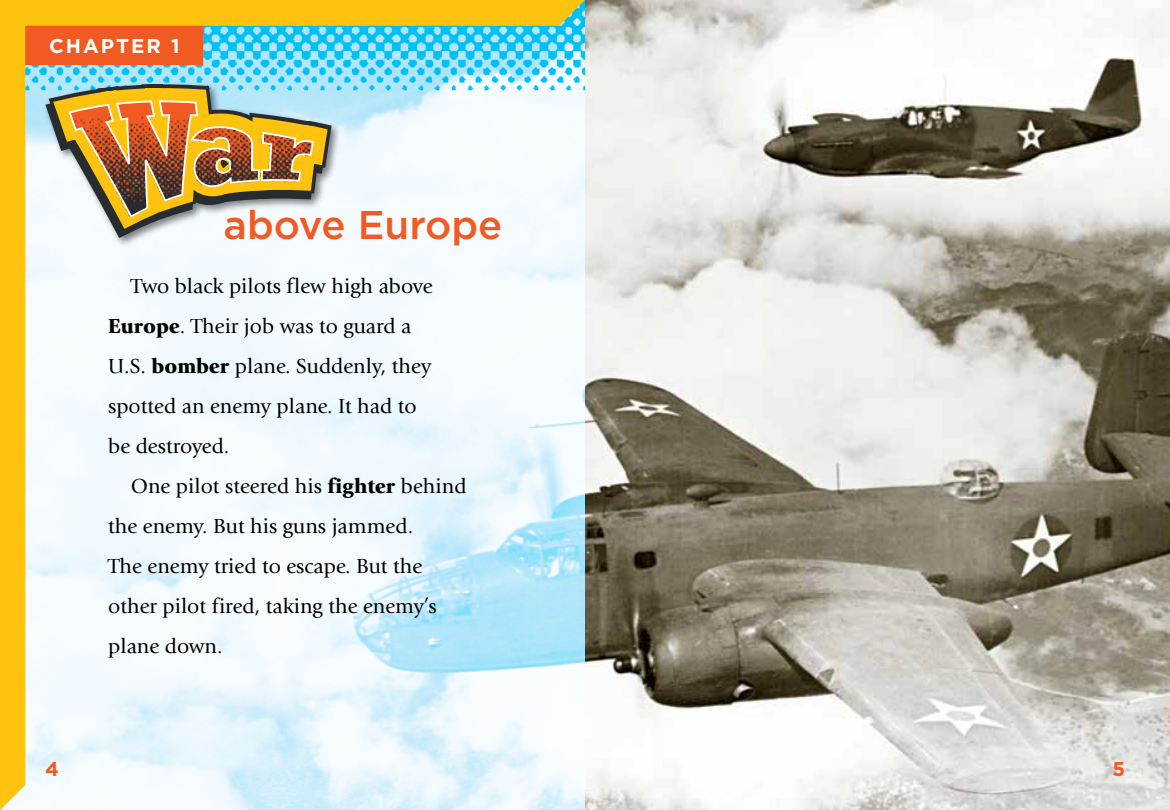
<style>
.page{position:relative;width:1170px;height:810px;background:#fff}
.page>*{position:absolute;margin:0;border:0;box-sizing:border-box;transform-origin:0 0}
.t1{font:500 40px "Gotham HTF";color:#f15a22}
.t2{font:21.25px/40px "Giovanni";color:#000}
.t3{font:700 20px "Gotham HTF";letter-spacing:.1em;color:#fff}
.t4{font:700 20px "Gotham";color:#f15a22}
.s1{font-weight:900}
</style>
<div class="page">
<img style="left:585px;top:0;width:585px;height:810px">
<svg style="left:0;top:0;width:585px;height:810px;fill:#f3fafe"></svg>
<div style="left:43px;top:81px;width:299px;height:168px;background:#f4fbfe"></div>
<svg style="left:43px;top:70px;width:298px;height:175px"></svg>
<p class="t3" style="left:49px;top:35px;width:132px">CHAPTER 1</p>
<h1 class="t1" style="left:224px;top:202px;width:280px">above Europe</h1>
<p class="t4" style="left:45px;top:756px;width:15px">4</p>
<p class="t2" style="left:108px;top:266px;width:326px;text-indent:23px">Two black pilots flew high above<br><span class="s1">Europe</span>. Their job was to guard a<br>U.S. <span class="s1">bomber</span> plane. Suddenly, they spotted an enemy plane. It had to be destroyed.</p>
<p class="t2" style="left:108px;top:466px;width:360px;text-indent:23px">One pilot steered his <span class="s1">fighter</span> behind the enemy. But his guns jammed.<br>The enemy tried to escape. But the other pilot fired, taking the enemy’s plane down.</p>
<p class="t4" style="left:1112px;top:756px;width:14px">5</p>
</div>
